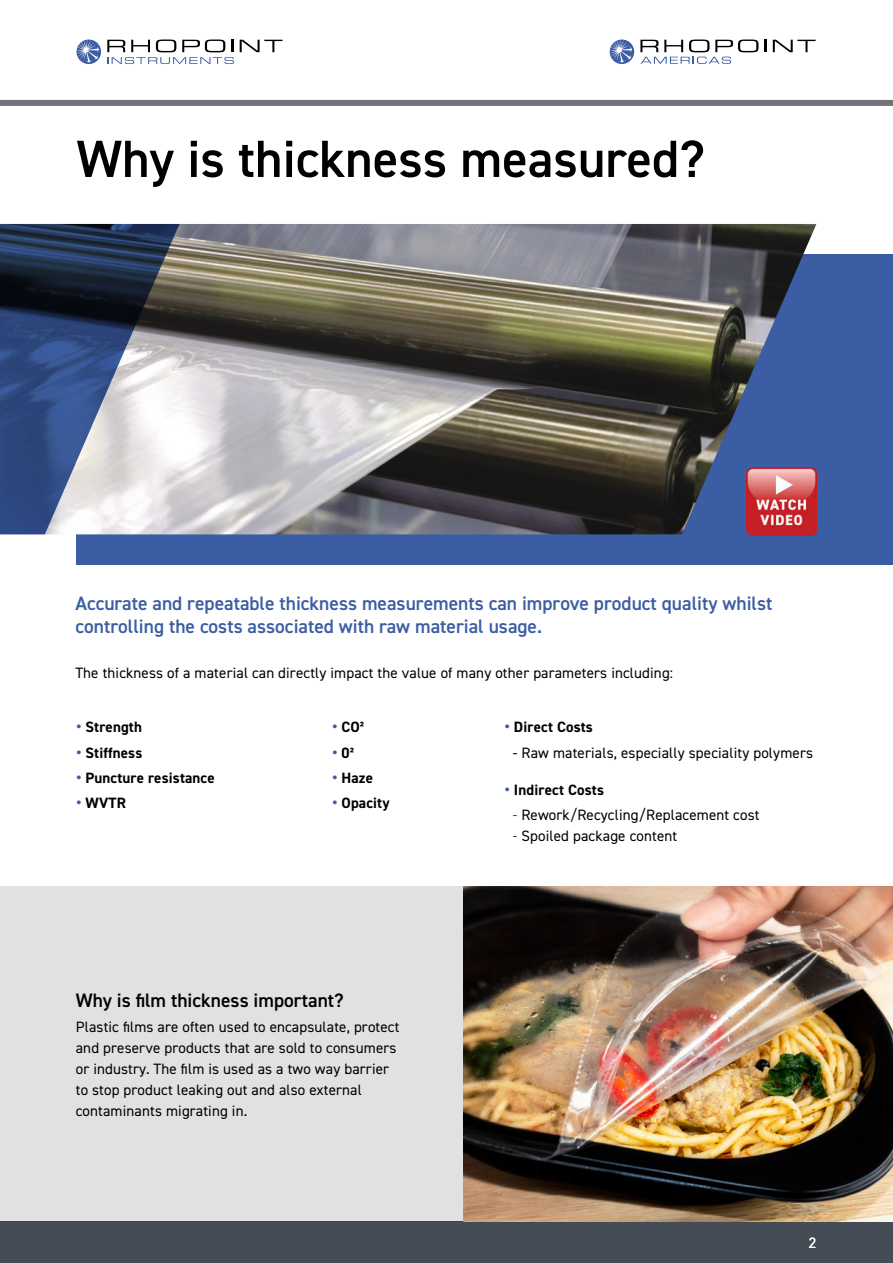
<style>
.page{position:relative;width:893px;height:1263px;background:#fff}
.page>*{position:absolute;margin:0;border:0;box-sizing:border-box;transform-origin:0 0}
.t1{font:600 52.5px "DIN2014";color:#000}
.t2{font:600 19.5px/23.4px "DIN2014";color:#3b5da3}
.t3{font:600 19.5px "DIN2014";color:#000}
.t4{font:15px/21px "DIN2014";letter-spacing:.01em;color:#000}
.t5{font:700 15px "DIN2014";letter-spacing:.01em;color:#000}
.t6{font:15px "DIN2014";color:#fff}
.s1{font-size:16.5px;color:#3b5da3}
.s2{font-weight:300}
</style>
<div class="page">
<div style="left:0;top:100px;width:893px;height:6px;background:#70737a"></div>
<svg style="left:240px;top:40px;width:42px;height:12px"></svg>
<svg style="left:107px;top:40px;width:127px;height:24px"></svg>
<svg style="left:77px;top:40px;width:24px;height:24px"></svg>
<svg style="left:77px;top:40px;width:22px;height:23px"></svg>
<svg style="left:764px;top:40px;width:2px;height:12px"></svg>
<svg style="left:773px;top:40px;width:43px;height:12px"></svg>
<svg style="left:610px;top:40px;width:24px;height:24px"></svg>
<svg style="left:610px;top:40px;width:22px;height:23px"></svg>
<svg style="left:640px;top:40px;width:118px;height:24px"></svg>
<div style="left:0;top:1221px;width:893px;height:42px;background:#444d55"></div>
<div style="left:0;top:886px;width:857px;height:336px;background:#e1e1e1"></div>
<div style="left:77px;top:254px;width:816px;height:310px;background:#3b5da3"></div>
<img style="left:179px;top:224px;width:637px;height:310px">
<svg style="left:0;top:224px;width:179px;height:310px;background:#68748d"></svg>
<img style="left:463px;top:886px;width:430px;height:335px">
<img style="left:747px;top:468px;width:69px;height:67px">
<h1 class="t1" style="left:77px;top:134px;width:630px">Why is thickness measured?</h1>
<h2 class="t2" style="left:76px;top:592px;width:698px">Accurate and repeatable thickness measurements can improve product quality whilst controlling the costs associated with raw material usage.</h2>
<p class="t4" style="left:75px;top:663px;width:599px">The thickness of a material can directly impact the value of many other parameters including:</p>
<p class="t5" style="left:76px;top:720px;width:67px"><span class="s1">•</span> Strength</p>
<p class="t5" style="left:76px;top:745px;width:67px"><span class="s1">•</span> Stiffness</p>
<p class="t5" style="left:76px;top:771px;width:140px"><span class="s1">•</span> Puncture resistance</p>
<p class="t5" style="left:76px;top:796px;width:51px"><span class="s1">•</span> WVTR</p>
<p class="t5" style="left:333px;top:720px;width:33px"><span class="s1">•</span> CO²</p>
<p class="t5" style="left:333px;top:745px;width:23px"><span class="s1">•</span> 0²</p>
<p class="t5" style="left:333px;top:771px;width:42px"><span class="s1">•</span> Haze</p>
<p class="t5" style="left:333px;top:796px;width:59px"><span class="s1">•</span> Opacity</p>
<h2 class="t3" style="left:76px;top:991px;width:269px">Why is film thickness important?</h2>
<p class="t4" style="left:76px;top:1017px;width:325px">Plastic films are often used to encapsulate, protect and preserve products that are sold to consumers or industry. The film is used as a two way barrier to stop product leaking out and also external contaminants migrating in.</p>
<p class="t5" style="left:505px;top:720px;width:89px"><span class="s1">•</span> Direct Costs</p>
<p class="t4" style="left:513px;top:742px;width:302px">- Raw materials, especially speciality polymers</p>
<p class="t5" style="left:505px;top:782px;width:100px"><span class="s1">•</span> Indirect Costs</p>
<p class="t4" style="left:513px;top:805px;width:248px"><span class="s2">-</span> Rework/Recycling/Replacement cost</p>
<p class="t4" style="left:513px;top:826px;width:166px"><span class="s2">-</span> Spoiled package content</p>
<p class="t6" style="left:809px;top:1236px;width:9px">2</p>
</div>
